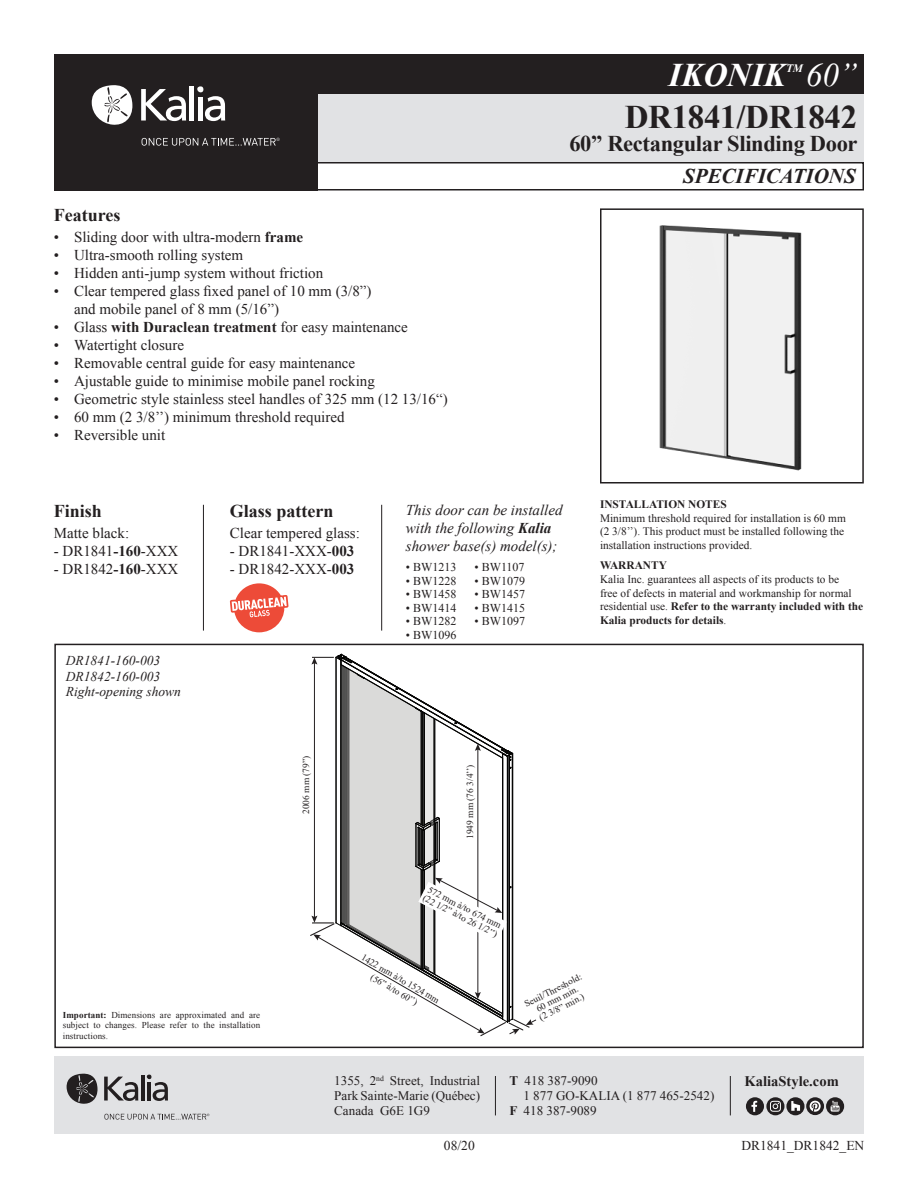
<style>
.page{position:relative;width:918px;height:1188px;background:#fff}
.page>*{position:absolute;margin:0;border:0;box-sizing:border-box;transform-origin:0 0}
.t1{font:700 33px "Times New Roman";letter-spacing:-.01em;color:#231f20}
.t2{font:italic 33px "Times New Roman";color:#fff}
.t3{font:italic 700 33px "Times New Roman";color:#fff}
.t4{font:700 24px "Times New Roman";letter-spacing:-.01em;color:#231f20}
.t5{font:700 22.5px "Times New Roman";letter-spacing:-.015em;color:#231f20}
.t6{font:italic 700 21px "Times New Roman";color:#231f20}
.t7{font:700 18px "Times New Roman";color:#231f20}
.t8{font:15px/18px "Times New Roman";color:#231f20}
.t9{font:italic 15px/18px "Times New Roman";color:#231f20}
.t10{font:700 14.55px "Times New Roman";color:#231f20}
.t11{font:italic 13.5px/15.6px "Times New Roman";color:#231f20}
.t12{font:13.5px "Times New Roman";color:#231f20}
.t13{font:13.05px/15px "Times New Roman";color:#231f20;text-align:justify}
.t14{font:12px "Times New Roman";color:#231f20}
.t15{font:11.4px/13.6px "Times New Roman";color:#231f20}
.t16{font:700 11.4px "Times New Roman";color:#231f20}
.t17{font:italic 700 11.4px "Times New Roman";color:#fff}
.t18{font:9.45px/9.4px "Times New Roman";color:#231f20;text-align:center}
.t19{font:9px/10.8px "Times New Roman";letter-spacing:.01em;color:#231f20;text-align:justify}
.s1{font-weight:700}
</style>
<div class="page">
<img style="left:659px;top:225px;width:143px;height:246px">
<div style="left:600px;top:208px;width:264px;height:276px;border:2px solid #231f20"></div>
<div style="left:54px;top:54px;width:810px;height:40px;background:#231f20"></div>
<div style="left:240px;top:94px;width:624px;height:68px;background:#e1e2e4"></div>
<div style="left:240px;top:162px;width:624px;height:28px;border:2px solid #231f20"></div>
<div style="left:54px;top:1056px;width:810px;height:78px;background:#e1e2e4"></div>
<hr style="left:730px;top:1076px;width:1px;height:39px;background:#231f20">
<svg style="left:67px;top:1074px;width:31px;height:30px"></svg>
<hr style="left:141px;top:1075px;width:3px;height:26px;background:#231f20">
<svg style="left:104px;top:1077px;width:34px;height:24px"></svg>
<svg style="left:147px;top:1075px;width:21px;height:26px"></svg>
<svg style="left:104px;top:1114px;width:105px;height:6px"></svg>
<hr style="left:495px;top:1076px;width:1px;height:39px;background:#231f20">
<div style="left:746px;top:1097px;width:18px;height:18px;background:#231f20;border-radius:50%"></div>
<svg style="left:751px;top:1101px;width:6px;height:11px"></svg>
<svg style="left:766px;top:1097px;width:18px;height:18px"></svg>
<svg style="left:770px;top:1101px;width:11px;height:11px"></svg>
<svg style="left:786px;top:1097px;width:19px;height:18px"></svg>
<svg style="left:791px;top:1101px;width:9px;height:10px"></svg>
<div style="left:826px;top:1097px;width:18px;height:18px;background:#231f20;border-radius:50%"></div>
<svg style="left:831px;top:1101px;width:9px;height:11px"></svg>
<svg style="left:806px;top:1097px;width:18px;height:18px"></svg>
<svg style="left:810px;top:1101px;width:11px;height:11px"></svg>
<div style="left:54px;top:54px;width:263px;height:136px;background:#231f20"></div>
<svg style="left:91px;top:85px;width:42px;height:40px"></svg>
<hr style="left:190px;top:86px;width:4px;height:35px;background:#fff">
<div style="left:198px;top:97px;width:5px;height:24px;background:#fff"></div>
<div style="left:197px;top:86px;width:6px;height:7px;background:#fff;border-radius:50%"></div>
<svg style="left:141px;top:89px;width:45px;height:32px"></svg>
<svg style="left:205px;top:96px;width:20px;height:25px"></svg>
<svg style="left:142px;top:138px;width:138px;height:8px"></svg>
<svg style="left:230px;top:583px;width:59px;height:49px"></svg>
<hr style="left:203px;top:505px;width:1px;height:126px;background:#231f20">
<hr style="left:381px;top:505px;width:1px;height:126px;background:#231f20">
<svg style="left:310px;top:654px;width:227px;height:383px"></svg>
<div style="left:54px;top:644px;width:810px;height:404px;border:2px solid #231f20"></div>
<p class="t7" style="left:54px;top:203px;width:68px">Features</p>
<p class="t8" style="left:54px;top:228px;width:251px">• Sliding door with ultra-modern <span class="s1">frame</span></p>
<p class="t8" style="left:54px;top:246px;width:191px">• Ultra-smooth rolling system</p>
<p class="t8" style="left:54px;top:264px;width:271px">• Hidden anti-jump system without friction</p>
<p class="t8" style="left:74px;top:282px;width:299px;text-indent:-20px">• Clear tempered glass fixed panel of 10 mm (3/8”) and mobile panel of 8 mm (5/16”)</p>
<p class="t8" style="left:54px;top:318px;width:356px">• Glass <span class="s1">with Duraclean treatment</span> for easy maintenance</p>
<p class="t8" style="left:54px;top:336px;width:132px">• Watertight closure</p>
<p class="t8" style="left:54px;top:354px;width:303px">• Removable central guide for easy maintenance</p>
<p class="t8" style="left:54px;top:372px;width:323px">• Ajustable guide to minimise mobile panel rocking</p>
<p class="t8" style="left:54px;top:390px;width:395px">• Geometric style stainless steel handles of 325 mm (12 13/16“)</p>
<p class="t8" style="left:54px;top:408px;width:292px">• 60 mm (2 3/8’’) minimum threshold required</p>
<p class="t8" style="left:54px;top:426px;width:113px">• Reversible unit</p>
<h1 class="t3" style="left:669px;top:52px;width:119px">IKONIK</h1>
<p class="t17" style="left:786px;top:60px;width:19px">TM</p>
<h1 class="t2" style="left:806px;top:52px;width:53px">60”</h1>
<h1 class="t1" style="left:625px;top:94px;width:234px">DR1841/DR1842</h1>
<h3 class="t5" style="left:569px;top:128px;width:290px">60” Rectangular Slinding Door</h3>
<h3 class="t6" style="left:683px;top:162px;width:174px">SPECIFICATIONS</h3>
<p class="t17" style="left:708px;top:60px;width:19px">MC</p>
<h1 class="t2" style="left:729px;top:52px;width:112px">60” x 36</h1>
<h1 class="t1" style="left:688px;top:93px;width:50px">7 7</h1>
<h1 class="t1" style="left:808px;top:93px;width:50px">7 9</h1>
<h2 class="t4" style="left:628px;top:128px;width:232px">Porte à pivot 60’’ x 36’’</h2>
<p class="t7" style="left:54px;top:499px;width:50px">Finish</p>
<p class="t8" style="left:54px;top:524px;width:77px">Matte black:</p>
<p class="t8" style="left:54px;top:542px;width:126px">- DR1841<span class="s1">-160</span>-XXX</p>
<p class="t8" style="left:54px;top:560px;width:126px">- DR1842<span class="s1">-160</span>-XXX</p>
<p class="t11" style="left:66px;top:652px;width:117px">DR1841-160-003<br>DR1842-160-003<br>Right-opening shown</p>
<p class="t7" style="left:230px;top:499px;width:105px">Glass pattern</p>
<p class="t8" style="left:230px;top:524px;width:131px">Clear tempered glass:</p>
<p class="t8" style="left:230px;top:542px;width:126px">- DR1841-XXX-<span class="s1">003</span></p>
<p class="t8" style="left:230px;top:560px;width:126px">- DR1842-XXX-<span class="s1">003</span></p>
<p class="t9" style="left:406px;top:501px;width:158px">This door can be installed with the following <span class="s1">Kalia </span>shower base(s) model(s);</p>
<p class="t14" style="left:406px;top:559px;width:52px">• BW1213</p>
<p class="t14" style="left:474px;top:559px;width:52px">• BW1107</p>
<p class="t14" style="left:406px;top:573px;width:52px">• BW1228</p>
<p class="t14" style="left:474px;top:573px;width:52px">• BW1079</p>
<p class="t14" style="left:406px;top:586px;width:52px">• BW1458</p>
<p class="t14" style="left:474px;top:586px;width:52px">• BW1457</p>
<p class="t14" style="left:406px;top:600px;width:52px">• BW1414</p>
<p class="t14" style="left:474px;top:600px;width:52px">• BW1415</p>
<p class="t14" style="left:406px;top:613px;width:52px">• BW1282</p>
<p class="t14" style="left:474px;top:613px;width:52px">• BW1097</p>
<p class="t14" style="left:406px;top:627px;width:52px">• BW1096</p>
<p class="t16" style="left:600px;top:496px;width:128px">INSTALLATION NOTES</p>
<p class="t15" style="left:600px;top:511px;width:247px">Minimum threshold required for installation is 60 mm (2 3/8’’). This product must be installed following the installation instructions provided.</p>
<p class="t16" style="left:600px;top:558px;width:68px">WARRANTY</p>
<p class="t15" style="left:600px;top:572px;width:265px">Kalia Inc. guarantees all aspects of its products to be<br>free of defects in material and workmanship for normal residential use. <span class="s1">Refer to the warranty included with the Kalia products for details</span>.</p>
<p class="t18" style="left:301px;top:814px;width:60px;rotate:-90deg">2006 mm (79”)</p>
<p class="t19" style="left:63px;top:1009px;width:199px"><span class="s1">Important:</span> Dimensions are approximated and are subject to changes. Please refer to the installation instructions.</p>
<p class="t18" style="left:465px;top:839px;width:76px;rotate:-90deg">1949 mm (76 3/4’’)</p>
<p class="t18" style="left:430px;top:884px;width:84px;text-align:left;rotate:27deg">572 mm à/to 674 mm (22 1/2” à/to 26 1/2’’)</p>
<p class="t18" style="left:366px;top:951px;width:90px;line-height:12.6px;rotate:30deg">1422 mm à/to 1524 mm (56” à/to 60’’)</p>
<p class="t18" style="left:523px;top:1000px;width:65px;rotate:-27deg">Seuil/Threshold:<br>60 mm min.<br>(2 3/8” min.)</p>
<p class="t13" style="left:334px;top:1073px;width:147px">1355, 2<sup>nd</sup> Street, Industrial Park Sainte-Marie (Québec)<br>Canada G6E 1G9</p>
<p class="t13" style="left:510px;top:1073px;width:90px"><span class="s1">T</span> 418 387-9090</p>
<p class="t13" style="left:523px;top:1088px;width:193px">1 877 GO-KALIA (1 877 465-2542)</p>
<p class="t13" style="left:510px;top:1103px;width:89px"><span class="s1">F</span> 418 387-9089</p>
<p class="t10" style="left:745px;top:1071px;width:96px">KaliaStyle.com</p>
<p class="t12" style="left:444px;top:1137px;width:32px">08/20</p>
<p class="t12" style="left:741px;top:1137px;width:124px">DR1841_DR1842_EN</p>
</div>
